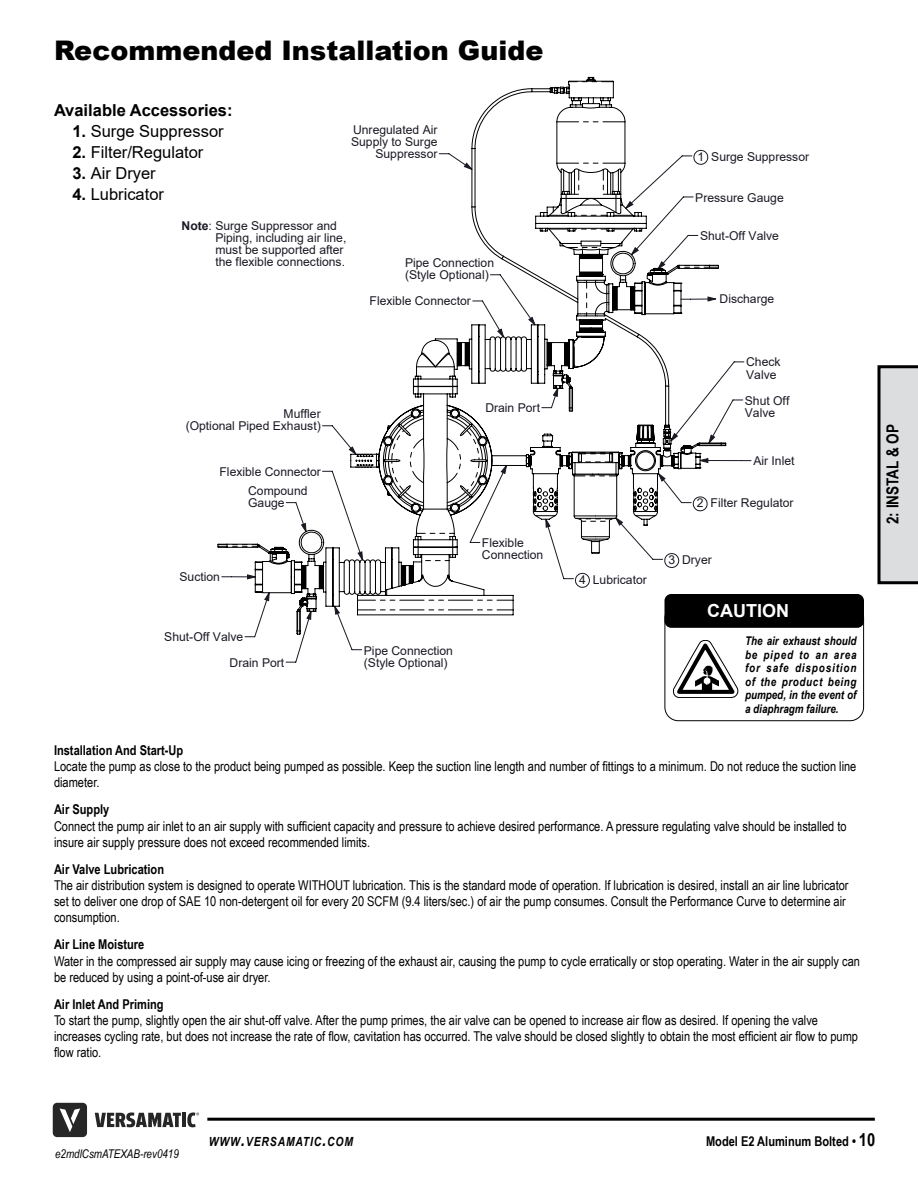
<style>
.page{position:relative;width:918px;height:1188px;background:#fff}
.page>*{position:absolute;margin:0;border:0;box-sizing:border-box;transform-origin:0 0}
.t1{font:900 27px "Arial";color:#000}
.t2{font:700 18px "Arial";color:#fff}
.t3{font:16.5px "Arial";color:#000}
.t4{font:700 16.5px "Arial";color:#000}
.t5{font:700 16.5px "Arial Narrow";color:#000}
.t6{font:13.5px/16.2px "Arial Narrow";color:#000}
.t7{font:700 13.5px "Arial Narrow";color:#000}
.t8{font:italic 700 12.6px "Arial Narrow";letter-spacing:.07em;color:#000}
.t9{font:12.15px/12.1px "Arial";color:#191924}
.t10{font:italic 700 12px/13.5px "Arial Narrow";color:#000;text-align:justify}
.t11{font:italic 12px "Arial Narrow";color:#000}
.s1{font-weight:700}
.s2{font-size:18px}
</style>
<div class="page">
<hr style="left:207px;top:1118px;width:668px;height:3px;background:#000">
<svg style="left:95px;top:1112px;width:86px;height:15px"></svg>
<hr style="left:182px;top:1113px;width:4px;height:14px;background:#262626">
<svg style="left:53px;top:1103px;width:34px;height:34px"></svg>
<svg style="left:187px;top:1112px;width:12px;height:15px"></svg>
<svg style="left:217px;top:76px;width:510px;height:560px"></svg>
<svg style="left:358px;top:600px;width:155px;height:1px"></svg>
<svg style="left:358px;top:610px;width:155px;height:1px"></svg>
<svg style="left:501px;top:255px;width:3px;height:6px"></svg>
<svg style="left:636px;top:333px;width:4px;height:6px"></svg>
<svg style="left:417px;top:533px;width:37px;height:1px"></svg>
<svg style="left:388px;top:414px;width:37px;height:93px"></svg>
<svg style="left:446px;top:414px;width:37px;height:93px"></svg>
<svg style="left:418px;top:540px;width:35px;height:21px"></svg>
<svg style="left:418px;top:379px;width:1px;height:15px"></svg>
<svg style="left:452px;top:379px;width:1px;height:15px"></svg>
<svg style="left:417px;top:352px;width:37px;height:17px"></svg>
<svg style="left:699px;top:443px;width:27px;height:3px"></svg>
<svg style="left:533px;top:511px;width:24px;height:5px"></svg>
<svg style="left:574px;top:516px;width:43px;height:6px"></svg>
<svg style="left:572px;top:452px;width:47px;height:25px"></svg>
<svg style="left:582px;top:536px;width:27px;height:6px"></svg>
<svg style="left:634px;top:511px;width:24px;height:5px"></svg>
<svg style="left:638px;top:425px;width:16px;height:1px"></svg>
<svg style="left:569px;top:388px;width:4px;height:23px"></svg>
<svg style="left:297px;top:611px;width:4px;height:23px"></svg>
<svg style="left:569px;top:81px;width:44px;height:1px"></svg>
<svg style="left:557px;top:121px;width:68px;height:1px"></svg>
<svg style="left:557px;top:163px;width:68px;height:1px"></svg>
<svg style="left:549px;top:170px;width:84px;height:46px"></svg>
<svg style="left:549px;top:229px;width:19px;height:1px"></svg>
<svg style="left:575px;top:229px;width:32px;height:1px"></svg>
<svg style="left:614px;top:229px;width:19px;height:1px"></svg>
<svg style="left:561px;top:243px;width:60px;height:5px"></svg>
<svg style="left:218px;top:544px;width:40px;height:4px"></svg>
<svg style="left:679px;top:265px;width:39px;height:4px"></svg>
<svg style="left:577px;top:280px;width:33px;height:37px"></svg>
<div style="left:540px;top:591px;width:265px;height:55px;background:#fff"></div>
<img style="left:677px;top:85px;width:21px;height:16px">
<div style="left:664px;top:604px;width:200px;height:117px;border:1px solid #000;border-radius:14px"></div>
<div style="left:665px;top:594px;width:199px;height:34px;background:#000;border-radius:7px"></div>
<svg style="left:673px;top:640px;width:65px;height:58px"></svg>
<svg style="left:878px;top:365px;width:40px;height:219px;background:#c6c7c7"></svg>
<h1 class="t1" style="left:54px;top:31px;width:491px">Recommended Installation Guide</h1>
<p class="t4" style="left:54px;top:99px;width:180px">Available Accessories:</p>
<p class="t3" style="left:72px;top:120px;width:153px"><span class="s1">1.</span> Surge Suppressor</p>
<p class="t3" style="left:72px;top:141px;width:133px"><span class="s1">2.</span> Filter/Regulator</p>
<p class="t3" style="left:72px;top:162px;width:85px"><span class="s1">3.</span> Air Dryer</p>
<p class="t3" style="left:72px;top:183px;width:93px"><span class="s1">4.</span> Lubricator</p>
<p class="t9" style="left:351px;top:123px;width:88px;text-align:right">Unregulated Air<br>Supply to Surge<br>Suppressor</p>
<p class="t9" style="left:215px;top:220px;width:133px;text-indent:-34px"><span class="s1">Note</span>: Surge Suppressor and<br>Piping, including air line, must be supported after the flexible connections.</p>
<p class="t9" style="left:405px;top:257px;width:91px">Pipe Connection (Style Optional)</p>
<p class="t9" style="left:370px;top:295px;width:103px">Flexible Connector</p>
<p class="t9" style="left:186px;top:408px;width:137px;text-align:right">Muffler<br>(Optional Piped Exhaust)</p>
<p class="t9" style="left:220px;top:465px;width:103px">Flexible Connector</p>
<p class="t9" style="left:180px;top:571px;width:42px">Suction</p>
<p class="t9" style="left:248px;top:484px;width:61px">Compound<br>Gauge</p>
<p class="t9" style="left:164px;top:631px;width:81px">Shut-Off Valve</p>
<p class="t9" style="left:485px;top:402px;width:56px">Drain Port</p>
<p class="t9" style="left:482px;top:537px;width:63px">Flexible<br>Connection</p>
<p class="t9" style="left:364px;top:644px;width:91px">Pipe Connection</p>
<p class="t9" style="left:230px;top:656px;width:56px">Drain Port</p>
<p class="t9" style="left:364px;top:656px;width:85px">(Style Optional)</p>
<p class="t9" style="left:579px;top:573px;width:69px">4 Lubricator</p>
<p class="t9" style="left:698px;top:150px;width:113px">1 Surge Suppressor</p>
<p class="t9" style="left:695px;top:191px;width:90px">Pressure Gauge</p>
<p class="t9" style="left:700px;top:230px;width:81px">Shut-Off Valve</p>
<p class="t9" style="left:720px;top:293px;width:56px">Discharge</p>
<p class="t9" style="left:746px;top:356px;width:36px">Check<br>Valve</p>
<p class="t9" style="left:745px;top:394px;width:46px">Shut Off<br>Valve</p>
<p class="t9" style="left:753px;top:455px;width:43px">Air Inlet</p>
<p class="t9" style="left:697px;top:497px;width:98px">2 Filter Regulator</p>
<p class="t9" style="left:668px;top:553px;width:45px">3 Dryer</p>
<h2 class="t2" style="left:707px;top:598px;width:83px">CAUTION</h2>
<p class="t10" style="left:745px;top:634px;width:113px">The air exhaust should be piped to an area for safe disposition of the product being pumped, in the event of a diaphragm failure.</p>
<p class="t7" style="left:54px;top:740px;width:131px">Installation And Start-Up</p>
<p class="t6" style="left:54px;top:758px;width:804px">Locate the pump as close to the product being pumped as possible. Keep the suction line length and number of fittings to a minimum. Do not reduce the suction line diameter.</p>
<p class="t7" style="left:54px;top:800px;width:57px">Air Supply</p>
<p class="t6" style="left:54px;top:817px;width:794px">Connect the pump air inlet to an air supply with sufficient capacity and pressure to achieve desired performance. A pressure regulating valve should be installed to insure air supply pressure does not exceed recommended limits.</p>
<p class="t7" style="left:54px;top:859px;width:112px">Air Valve Lubrication</p>
<p class="t6" style="left:54px;top:877px;width:796px">The air distribution system is designed to operate WITHOUT lubrication. This is the standard mode of operation. If lubrication is desired, install an air line lubricator set to deliver one drop of SAE 10 non-detergent oil for every 20 SCFM (9.4 liters/sec.) of air the pump consumes. Consult the Performance Curve to determine air consumption.</p>
<p class="t7" style="left:54px;top:935px;width:92px">Air Line Moisture</p>
<p class="t6" style="left:54px;top:952px;width:807px">Water in the compressed air supply may cause icing or freezing of the exhaust air, causing the pump to cycle erratically or stop operating. Water in the air supply can be reduced by using a point-of-use air dryer.</p>
<p class="t7" style="left:54px;top:994px;width:111px">Air Inlet And Priming</p>
<p class="t6" style="left:54px;top:1012px;width:806px">To start the pump, slightly open the air shut-off valve. After the pump primes, the air valve can be opened to increase air flow as desired. If opening the valve increases cycling rate, but does not increase the rate of flow, cavitation has occurred. The valve should be closed slightly to obtain the most efficient air flow to pump flow ratio.</p>
<p class="t5" style="left:880px;top:524px;width:102px;rotate:-90deg">2: INSTAL &amp; OP</p>
<p class="t11" style="left:55px;top:1145px;width:125px">e2mdlCsmATEXAB-rev0419</p>
<p class="t8" style="left:209px;top:1132px;width:146px">WWW<span class="s2">.</span>VERSAMATIC<span class="s2">.</span>COM</p>
<p class="t7" style="left:706px;top:1131px;width:171px">Model E2 Aluminum Bolted • <span class="s2">10</span></p>
</div>
